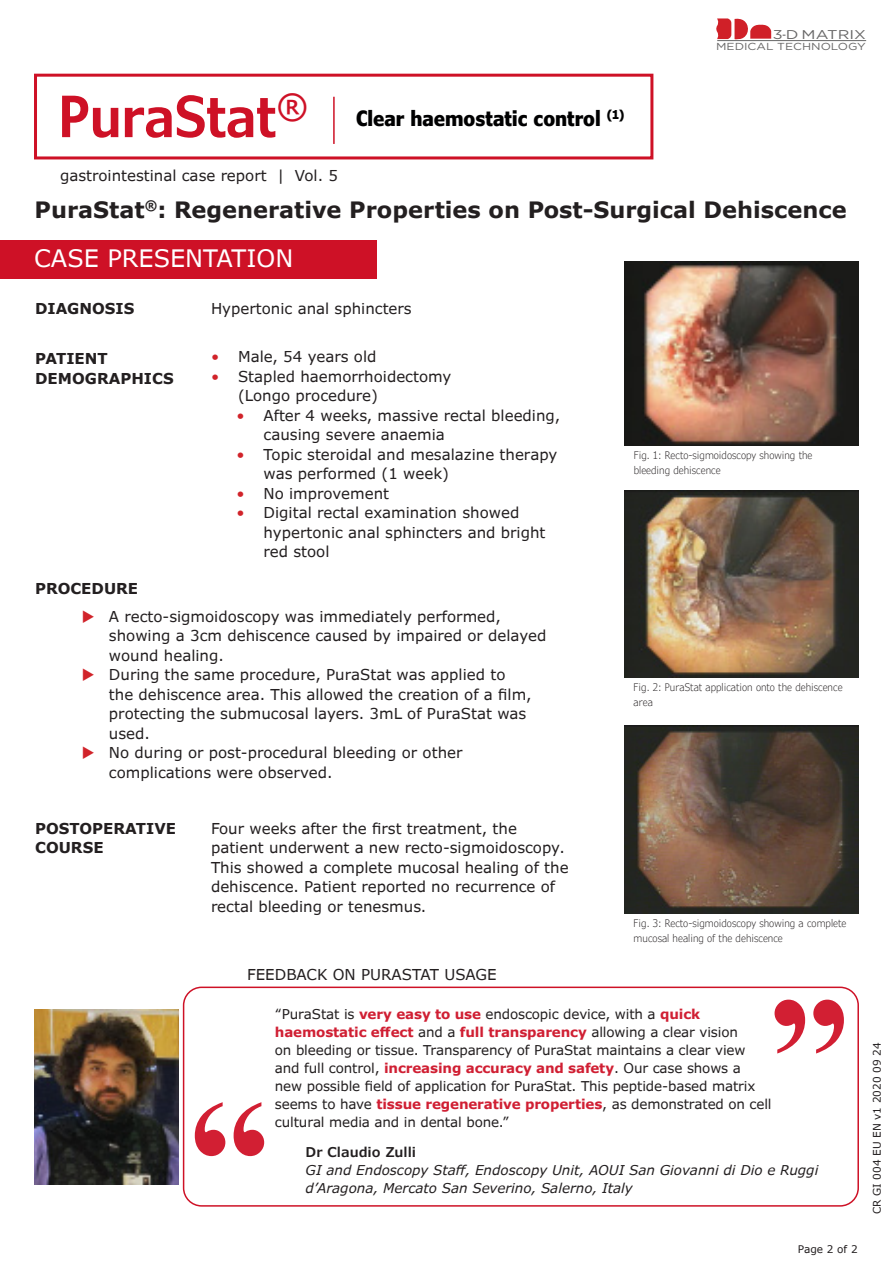
<style>
.page{position:relative;width:893px;height:1263px;background:#fff}
.page>*{position:absolute;margin:0;border:0;box-sizing:border-box;transform-origin:0 0}
.t1{font:700 165.15px "Times New Roman";color:#d21f33}
.t2{font:600 condensed 57px "Verdana Pro";color:#ce1126}
.t3{font:24px "Verdana Pro";color:#fff}
.t4{font:700 22.5px "Verdana Pro";color:#231f20}
.t5{font:700 condensed 21px "Verdana Pro";color:#000001}
.t6{font:15px/19.5px "Verdana Pro";color:#231f20}
.t7{font:700 15px/19.5px "Verdana Pro";color:#231f20}
.t8{font:13.5px/18px "Verdana Pro";letter-spacing:-.01em;color:#231f20}
.t9{font:italic 13.5px/18px "Verdana Pro";color:#231f20}
.t10{font:600 13.5px "Verdana Pro";color:#231f20}
.t11{font:12.75px "Gotham";color:#676666;scale:1.28 1}
.t12{font:300 condensed 10.5px/15px "Verdana Pro";color:#231f20}
.t13{font:10.5px "Verdana Pro";color:#231f20}
.t14{font:10.2px "Gotham";color:#676666;scale:1.19 1}
.s1{color:#d1232a}
.s2{font-weight:700;color:#d01f33}
</style>
<div class="page">
<svg style="left:716px;top:18px;width:55px;height:22px"></svg>
<hr style="left:717px;top:40px;width:149px;height:1px;background:#676666">
<div style="left:183px;top:986px;width:676px;height:220px;border:2px solid #ce1126;border-radius:18px"></div>
<div style="left:0;top:240px;width:376px;height:39px;background:#ce1126"></div>
<div style="left:34px;top:74px;width:619px;height:85px;border:3px solid #ce1126"></div>
<hr style="left:333px;top:97px;width:2px;height:47px;background:#ce1126">
<img style="left:624px;top:261px;width:235px;height:185px">
<img style="left:624px;top:491px;width:235px;height:187px">
<img style="left:624px;top:725px;width:235px;height:188px">
<img style="left:34px;top:1009px;width:145px;height:175px">
<p class="t2" style="left:58px;top:79px;width:252px">PuraStat<sup>®</sup></p>
<p class="t6" style="left:60px;top:166px;width:279px">gastrointestinal case report | Vol. 5</p>
<p class="t5" style="left:356px;top:104px;width:270px">Clear haemostatic control <sup>(1)</sup></p>
<p class="t11" style="left:773px;top:27px;width:74px">3-D MATRIX</p>
<p class="t14" style="left:716px;top:40px;width:127px">MEDICAL TECHNOLOGY</p>
<p class="t4" style="left:35px;top:195px;width:814px">PuraStat<sup>®</sup>: Regenerative Properties on Post-Surgical Dehiscence</p>
<p class="t3" style="left:34px;top:243px;width:261px">CASE PRESENTATION</p>
<p class="t7" style="left:35px;top:298px;width:101px">DIAGNOSIS</p>
<p class="t6" style="left:211px;top:298px;width:202px">Hypertonic anal sphincters</p>
<p class="t7" style="left:35px;top:349px;width:140px">PATIENT<br>DEMOGRAPHICS</p>
<p class="t6" style="left:211px;top:347px;width:167px"><span class="s1">•</span> Male, 54 years old</p>
<p class="t6" style="left:238px;top:367px;width:215px;text-indent:-27px"><span class="s1">•</span> Stapled haemorrhoidectomy (Longo procedure)</p>
<p class="t6" style="left:264px;top:406px;width:298px;text-indent:-27px"><span class="s1">•</span> After 4 weeks, massive rectal bleeding, causing severe anaemia</p>
<p class="t6" style="left:264px;top:445px;width:295px;text-indent:-27px"><span class="s1">•</span> Topic steroidal and mesalazine therapy was performed (1 week)</p>
<p class="t6" style="left:237px;top:484px;width:154px"><span class="s1">•</span> No improvement</p>
<p class="t6" style="left:264px;top:503px;width:283px;text-indent:-27px"><span class="s1">•</span> Digital rectal examination showed hypertonic anal sphincters and bright red stool</p>
<p class="t7" style="left:35px;top:578px;width:104px">PROCEDURE</p>
<p class="t6" style="left:109px;top:607px;width:439px">A recto-sigmoidoscopy was immediately performed, showing a 3cm dehiscence caused by impaired or delayed wound healing.</p>
<p class="t6" style="left:109px;top:665px;width:424px">During the same procedure, PuraStat was applied to the dehiscence area. This allowed the creation of a film, protecting the submucosal layers. 3mL of PuraStat was used.</p>
<p class="t6" style="left:109px;top:743px;width:355px">No during or post-procedural bleeding or other complications were observed.</p>
<p class="t12" style="left:634px;top:447px;width:180px">Fig. 1: Recto-sigmoidoscopy showing the bleeding dehiscence</p>
<p class="t12" style="left:634px;top:680px;width:210px">Fig. 2: PuraStat application onto the dehiscence area</p>
<p class="t7" style="left:35px;top:819px;width:142px">POSTOPERATIVE<br>COURSE</p>
<p class="t6" style="left:211px;top:819px;width:359px">Four weeks after the first treatment, the patient underwent a new recto-sigmoidoscopy.<br>This showed a complete mucosal healing of the dehiscence. Patient reported no recurrence of rectal bleeding or tenesmus.</p>
<p class="t6" style="left:247px;top:965px;width:251px">FEEDBACK ON PURASTAT USAGE</p>
<p class="t12" style="left:634px;top:915px;width:214px">Fig. 3: Recto-sigmoidoscopy showing a complete mucosal healing of the dehiscence</p>
<h1 class="t1" style="left:188px;top:1040px;width:84px">“</h1>
<h1 class="t1" style="left:850px;top:1116px;width:84px;rotate:-180deg">“</h1>
<p class="t8" style="left:275px;top:1005px;width:498px">“PuraStat is <span class="s2">very easy to use</span> endoscopic device, with a <span class="s2">quick haemostatic effect</span> and a <span class="s2">full transparency</span> allowing a clear vision<br>on bleeding or tissue. Transparency of PuraStat maintains a clear view and full control, <span class="s2">increasing accuracy and safety</span>. Our case shows a<br>new possible field of application for PuraStat. This peptide-based matrix seems to have <span class="s2">tissue regenerative properties</span>, as demonstrated on cell cultural media and in dental bone.”</p>
<p class="t10" style="left:306px;top:1143px;width:112px">Dr Claudio Zulli</p>
<p class="t9" style="left:306px;top:1161px;width:514px">GI and Endoscopy Staff, Endoscopy Unit, AOUI San Giovanni di Dio e Ruggi d’Aragona, Mercato San Severino, Salerno, Italy</p>
<p class="t13" style="left:798px;top:1242px;width:61px">Page 2 of 2</p>
<p class="t13" style="left:870px;top:1214px;width:173px;rotate:-90deg">CR GI 004 EU EN v1 2020 09 24</p>
</div>
